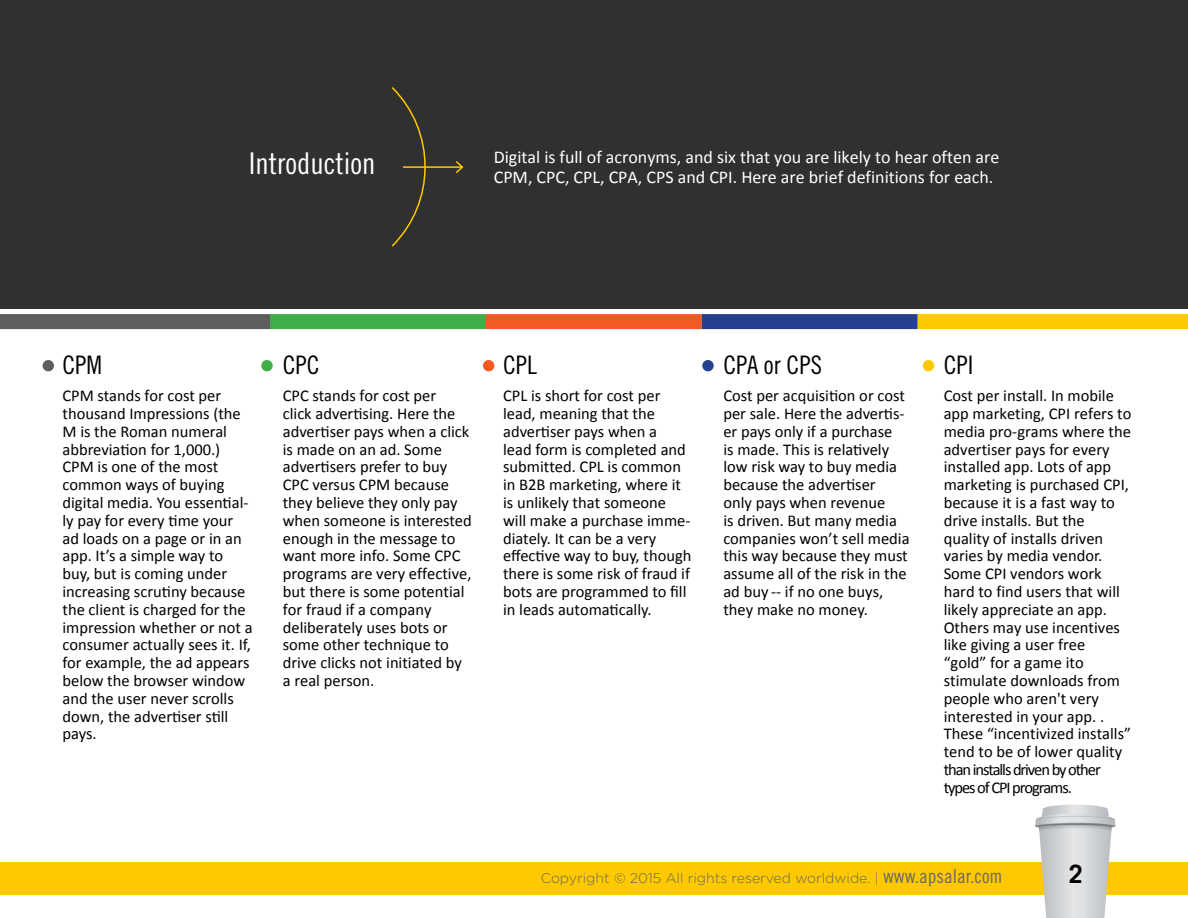
<style>
.page{position:relative;width:1188px;height:918px;background:#fff}
.page>*{position:absolute;margin:0;border:0;box-sizing:border-box;transform-origin:0 0}
.t1{font:30px "Trade Gothic Cond Eighteen";color:#fff}
.t2{font:25.5px "Trade Gothic Cond Eighteen";color:#000}
.t3{font:700 25.35px "Trade Gothic";color:#000}
.t4{font:18px/19.4px "Calibri";color:#fff}
.t5{font:16.5px/17.9px "Calibri";color:#000}
.t6{font:300 14.1px "Gotham";color:#696867}
.s1{font-family:"Trade Gothic Cond Eighteen";font-weight:400;font-size:19.5px}
</style>
<div class="page">
<div style="left:0;top:1px;width:1188px;height:308px;background:#313030"></div>
<div style="left:0;top:314px;width:270px;height:15px;background:#5f5e5d"></div>
<div style="left:270px;top:314px;width:216px;height:15px;background:#41ad49"></div>
<div style="left:486px;top:314px;width:216px;height:15px;background:#f15a22"></div>
<div style="left:702px;top:314px;width:216px;height:15px;background:#25408f"></div>
<div style="left:918px;top:314px;width:270px;height:15px;background:#ffc900"></div>
<div style="left:0;top:862px;width:1188px;height:33px;background:#ffc900"></div>
<svg style="left:1035px;top:805px;width:81px;height:113px"></svg>
<svg style="left:391px;top:87px;width:35px;height:160px"></svg>
<hr style="left:403px;top:166px;width:59px;height:2px;background:#ffc900">
<svg style="left:454px;top:161px;width:10px;height:12px"></svg>
<div style="left:43px;top:360px;width:11px;height:11px;background:#5f5e5d;border-radius:50%"></div>
<div style="left:261px;top:360px;width:12px;height:11px;background:#41ad49;border-radius:50%"></div>
<div style="left:483px;top:360px;width:11px;height:11px;background:#f15a22;border-radius:50%"></div>
<div style="left:702px;top:360px;width:12px;height:11px;background:#25408f;border-radius:50%"></div>
<div style="left:923px;top:360px;width:11px;height:11px;background:#ffc900;border-radius:50%"></div>
<p class="t1" style="left:249px;top:145px;width:128px">Introduction</p>
<p class="t4" style="left:494px;top:147px;width:507px">Digital is full of acronyms, and six that you are likely to hear often are<br>CPM, CPC, CPL, CPA, CPS and CPI. Here are brief definitions for each.</p>
<p class="t2" style="left:63px;top:350px;width:41px">CPM</p>
<p class="t5" style="left:63px;top:387px;width:192px">CPM stands for cost per thousand Impressions (the<br>M is the Roman numeral abbreviation for 1,000.)<br>CPM is one of the most common ways of buying digital media. You essential&shy;ly pay for every time your ad loads on a page or in an app. It’s a simple way to buy, but is coming under increasing scrutiny because the client is charged for the impression whether or not a consumer actually sees it. If, for example, the ad appears below the browser window and the user never scrolls down, the advertiser still pays.</p>
<p class="t2" style="left:283px;top:350px;width:38px">CPC</p>
<p class="t5" style="left:283px;top:387px;width:191px">CPC stands for cost per<br>click advertising. Here the advertiser pays when a click is made on an ad. Some advertisers prefer to buy<br>CPC versus CPM because they believe they only pay when someone is interested enough in the message to want more info. Some CPC programs are very effective, but there is some potential for fraud if a company deliberately uses bots or some other technique to drive clicks not initiated by a real person.</p>
<p class="t2" style="left:503px;top:350px;width:35px">CPL</p>
<p class="t5" style="left:503px;top:387px;width:190px">CPL is short for cost per lead, meaning that the advertiser pays when a<br>lead form is completed and submitted. CPL is common in B2B marketing, where it is unlikely that someone will make a purchase imme&shy;diately. It can be a very effective way to buy, though there is some risk of fraud if bots are programmed to fill in leads automatically.</p>
<p class="t2" style="left:723px;top:350px;width:100px">CPA or CPS</p>
<p class="t5" style="left:723px;top:387px;width:188px">Cost per acquisition or cost per sale. Here the advertis&shy;er pays only if a purchase<br>is made. This is relatively low risk way to buy media because the advertiser<br>only pays when revenue<br>is driven. But many media companies won’t sell media this way because they must assume all of the risk in the ad buy -- if no one buys, they make no money.</p>
<p class="t2" style="left:944px;top:350px;width:31px">CPI</p>
<p class="t5" style="left:944px;top:386px;width:189px">Cost per install. In mobile app marketing, CPI refers to media pro-grams where the advertiser pays for every installed app. Lots of app marketing is purchased CPI, because it is a fast way to drive installs. But the quality of installs driven varies by media vendor.<br>Some CPI vendors work hard to find users that will likely appreciate an app.<br>Others may use incentives like giving a user free “gold” for a game ito stimulate downloads from people who aren't very interested in your app. .<br>These “incentivized installs” tend to be of lower quality than installs driven by other types of CPI programs.</p>
<p class="t6" style="left:541px;top:869px;width:463px">Copyright © 2015 All rights reserved worldwide. | <span class="s1">www.apsalar.com</span></p>
<p class="t3" style="left:1069px;top:859px;width:16px">2</p>
</div>
